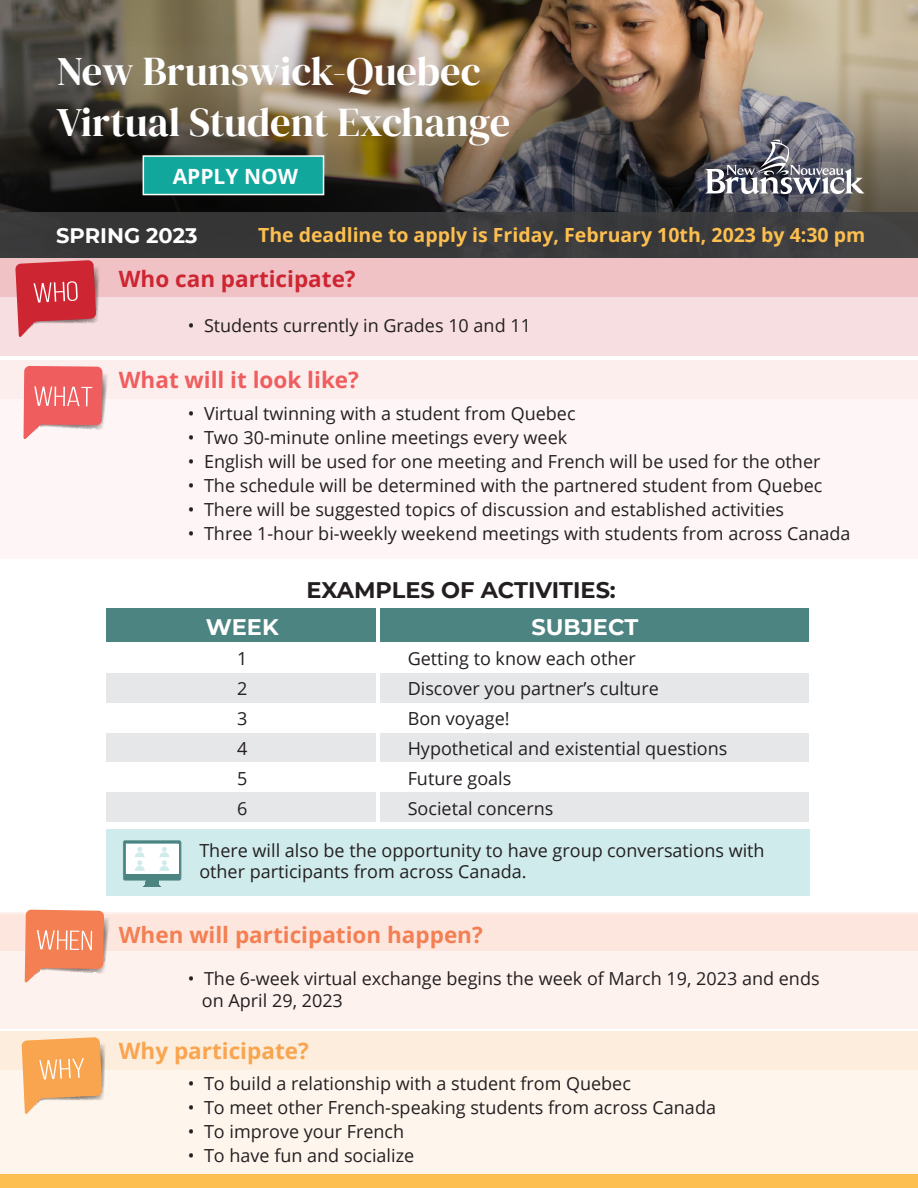
<style>
.page{position:relative;width:918px;height:1188px;background:#fff}
.page>*{position:absolute;margin:0;border:0;box-sizing:border-box;transform-origin:0 0}
.t1{font:40.5px/51px "DM Serif Display";color:#fff}
.t2{font:700 22.5px "Montserrat";color:#231f20}
.t3{font:700 22.5px "Open Sans";color:#f05d5e}
.t4{font:700 22.5px "Open Sans";color:#cd2632}
.t5{font:700 22.5px "Open Sans";color:#f9a44f}
.t6{font:700 22.5px "Montserrat";color:#fff}
.t7{font:700 22.35px "Open Sans";color:#f47f53}
.t8{font:700 21px "Montserrat";color:#fff}
.t9{font:700 21px "Open Sans";color:#fff}
.t10{font:700 19.5px "Open Sans";color:#fdbf4f}
.t11{font:18px/30px "Open Sans";color:#231f20}
.t12{font:17.85px/22.5px "Open Sans";color:#231f20}
</style>
<div class="page">
<div style="left:0;top:1174px;width:918px;height:14px;background:#fdbf4f"></div>
<div style="left:0;top:1031px;width:918px;height:143px;background:#fef6ed"></div>
<div style="left:0;top:1031px;width:918px;height:38px;background:#fdeddd"></div>
<svg style="left:22px;top:1037px;width:84px;height:77px"></svg>
<div style="left:0;top:914px;width:918px;height:114px;background:#fdf2ee"></div>
<div style="left:0;top:913px;width:918px;height:38px;background:#fce6de"></div>
<svg style="left:25px;top:910px;width:85px;height:73px"></svg>
<div style="left:0;top:360px;width:918px;height:199px;background:#fef6f6"></div>
<div style="left:0;top:360px;width:918px;height:38px;background:#fdeeee"></div>
<svg style="left:23px;top:366px;width:84px;height:73px"></svg>
<div style="left:0;top:258px;width:918px;height:98px;background:#f7dee0"></div>
<div style="left:0;top:258px;width:918px;height:38px;background:#f0c2c6"></div>
<svg style="left:15px;top:260px;width:85px;height:77px"></svg>
<div style="left:106px;top:829px;width:704px;height:67px;background:#cfebec"></div>
<svg style="left:123px;top:840px;width:58px;height:47px"></svg>
<div style="left:106px;top:609px;width:270px;height:33px;background:#4c8482"></div>
<div style="left:106px;top:674px;width:270px;height:29px;background:#e6e7e9"></div>
<div style="left:106px;top:733px;width:270px;height:30px;background:#e6e7e9"></div>
<div style="left:106px;top:762px;width:270px;height:30px;background:#fff"></div>
<div style="left:106px;top:792px;width:270px;height:29px;background:#e6e7e9"></div>
<div style="left:380px;top:609px;width:429px;height:33px;background:#4c8482"></div>
<div style="left:380px;top:674px;width:429px;height:29px;background:#e6e7e9"></div>
<div style="left:380px;top:733px;width:429px;height:30px;background:#e6e7e9"></div>
<div style="left:380px;top:762px;width:429px;height:30px;background:#fff"></div>
<div style="left:380px;top:792px;width:429px;height:29px;background:#e6e7e9"></div>
<img style="left:0;top:0;width:918px;height:38px">
<img style="left:0;top:38px;width:918px;height:174px">
<div style="left:0;top:212px;width:918px;height:46px;background:#3e3e3f"></div>
<svg style="left:705px;top:139px;width:159px;height:55px;background:#7d7c83"></svg>
<div style="left:143px;top:155px;width:181px;height:40px;background:#12a79d;border:2px solid #fff"></div>
<h1 class="t1" style="left:57px;top:46px;width:455px">New Brunswick-Quebec<br>Virtual Student Exchange</h1>
<p class="t9" style="left:173px;top:162px;width:127px">APPLY NOW</p>
<p class="t8" style="left:56px;top:220px;width:143px">SPRING 2023</p>
<p class="t10" style="left:258px;top:222px;width:609px">The deadline to apply is Friday, February 10th, 2023 by 4:30 pm</p>
<p class="t4" style="left:119px;top:263px;width:238px">Who can participate?</p>
<p class="t11" style="left:188px;top:310px;width:345px">• Students currently in Grades 10 and 11</p>
<p class="t3" style="left:119px;top:365px;width:242px">What will it look like?</p>
<p class="t11" style="left:188px;top:398px;width:389px">• Virtual twinning with a student from Quebec</p>
<p class="t11" style="left:188px;top:422px;width:381px">• Two 30-minute online meetings every week</p>
<p class="t11" style="left:188px;top:446px;width:634px">• English will be used for one meeting and French will be used for the other</p>
<p class="t11" style="left:188px;top:470px;width:636px">• The schedule will be determined with the partnered student from Quebec</p>
<p class="t11" style="left:188px;top:494px;width:598px">• There will be suggested topics of discussion and established activities</p>
<p class="t11" style="left:188px;top:518px;width:664px">• Three 1-hour bi-weekly weekend meetings with students from across Canada</p>
<p class="t6" style="left:206px;top:611px;width:74px">WEEK</p>
<p class="t11" style="left:237px;top:643px;width:12px;text-align:justify">1<br>2<br>3<br>4<br>5<br>6</p>
<p class="t2" style="left:307px;top:574px;width:311px">EXAMPLES OF ACTIVITIES:</p>
<p class="t6" style="left:532px;top:611px;width:108px">SUBJECT</p>
<p class="t11" style="left:408px;top:643px;width:321px">Getting to know each other<br>Discover you partner’s culture<br>Bon voyage!<br>Hypothetical and existential questions<br>Future goals<br>Societal concerns</p>
<p class="t11" style="left:199px;top:839px;width:567px;line-height:21.6px">There will also be the opportunity to have group conversations with other participants from across Canada.</p>
<p class="t7" style="left:119px;top:919px;width:365px">When will participation happen?</p>
<p class="t12" style="left:202px;top:966px;width:619px;text-indent:-14px">• The 6-week virtual exchange begins the week of March 19, 2023 and ends on April 29, 2023</p>
<p class="t5" style="left:119px;top:1035px;width:191px">Why participate?</p>
<p class="t11" style="left:188px;top:1068px;width:445px">• To build a relationship with a student from Quebec</p>
<p class="t11" style="left:188px;top:1092px;width:530px">• To meet other French-speaking students from across Canada</p>
<p class="t11" style="left:188px;top:1116px;width:218px">• To improve your French</p>
<p class="t11" style="left:188px;top:1140px;width:228px">• To have fun and socialize</p>
</div>
